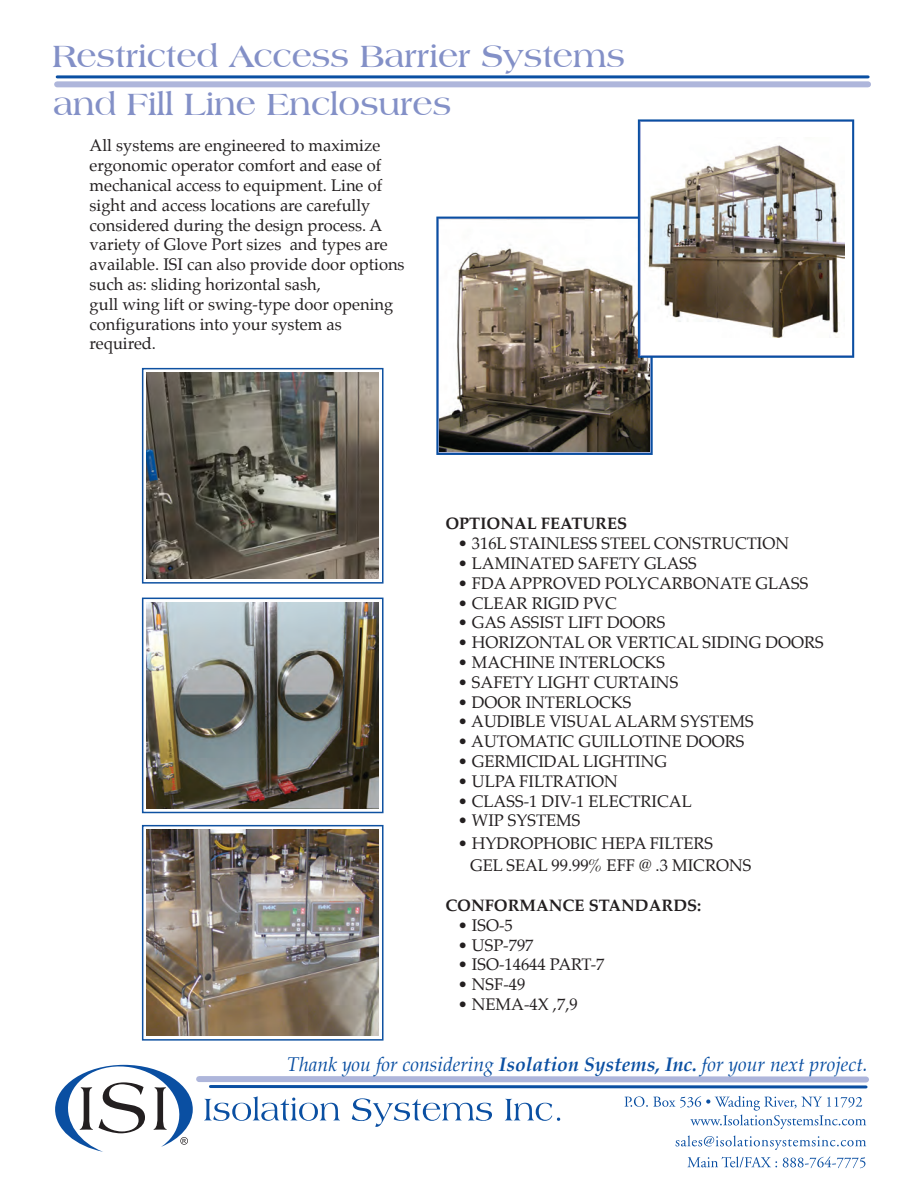
<style>
.page{position:relative;width:918px;height:1188px;background:#fff}
.page>*{position:absolute;margin:0;border:0;box-sizing:border-box;transform-origin:0 0}
.t1{font:700 33px/48.2px "Americana BT";color:#8390c7}
.t2{font:italic 19.5px "Palatino";color:#0a4fa2}
.t3{font:16.5px/19.8px "Palatino";color:#231f20}
.t4{font:700 16.5px "Palatino";color:#231f20}
.s1{font-weight:700}
</style>
<div class="page">
<hr style="left:57px;top:75px;width:811px;height:3px;background:#0a4fa2">
<div style="left:57px;top:81px;width:811px;height:6px;background:#aeb6db"></div>
<div style="left:199px;top:1076px;width:667px;height:7px;background:#aeb6db"></div>
<svg style="left:625px;top:1096px;width:241px;height:33px"></svg>
<svg style="left:676px;top:1135px;width:190px;height:15px"></svg>
<svg style="left:687px;top:1156px;width:90px;height:11px"></svg>
<svg style="left:783px;top:1157px;width:82px;height:11px"></svg>
<hr style="left:210px;top:1085px;width:656px;height:3px;background:#0a4fa2">
<svg style="left:204px;top:1096px;width:136px;height:25px"></svg>
<svg style="left:352px;top:1098px;width:140px;height:29px"></svg>
<svg style="left:505px;top:1099px;width:55px;height:22px"></svg>
<div style="left:436px;top:217px;width:217px;height:238px;border:6px solid #0a4fa2"></div>
<img style="left:439px;top:220px;width:211px;height:232px">
<div style="left:638px;top:119px;width:216px;height:239px;border:6px solid #0a4fa2"></div>
<div style="left:641px;top:122px;width:210px;height:233px;background:#fff"></div>
<img style="left:147px;top:830px;width:231px;height:206px">
<img style="left:147px;top:602px;width:231px;height:206px">
<img style="left:147px;top:373px;width:232px;height:206px">
<div style="left:142px;top:368px;width:242px;height:216px;border:2px solid #0e51a1"></div>
<div style="left:142px;top:598px;width:242px;height:215px;border:2px solid #0e51a1"></div>
<div style="left:142px;top:825px;width:242px;height:216px;border:2px solid #0e51a1"></div>
<img style="left:647px;top:145px;width:197px;height:193px">
<svg style="left:55px;top:1064px;width:138px;height:88px"></svg>
<h1 class="t1" style="left:52px;top:31px;width:574px">Restricted Access Barrier Systems and Fill Line Enclosures</h1>
<p class="t3" style="left:90px;top:136px;width:316px">All systems are engineered to maximize ergonomic operator comfort and ease of mechanical access to equipment. Line of sight and access locations are carefully considered during the design process. A variety of Glove Port sizes and types are available. ISI can also provide door options such as: sliding horizontal sash,<br>gull wing lift or swing-type door opening configurations into your system as required.</p>
<p class="t4" style="left:445px;top:510px;width:183px">OPTIONAL FEATURES</p>
<p class="t3" style="left:458px;top:534px;width:333px">• 316L STAINLESS STEEL CONSTRUCTION</p>
<p class="t3" style="left:458px;top:553px;width:241px">• LAMINATED SAFETY GLASS</p>
<p class="t3" style="left:458px;top:573px;width:352px">• FDA APPROVED POLYCARBONATE GLASS</p>
<p class="t3" style="left:458px;top:593px;width:161px">• CLEAR RIGID PVC</p>
<p class="t3" style="left:458px;top:613px;width:209px">• GAS ASSIST LIFT DOORS</p>
<p class="t3" style="left:458px;top:633px;width:368px">• HORIZONTAL OR VERTICAL SIDING DOORS</p>
<p class="t3" style="left:458px;top:652px;width:209px">• MACHINE INTERLOCKS</p>
<p class="t3" style="left:458px;top:672px;width:222px">• SAFETY LIGHT CURTAINS</p>
<p class="t3" style="left:458px;top:692px;width:175px">• DOOR INTERLOCKS</p>
<p class="t3" style="left:458px;top:712px;width:297px">• AUDIBLE VISUAL ALARM SYSTEMS</p>
<p class="t3" style="left:458px;top:732px;width:288px">• AUTOMATIC GUILLOTINE DOORS</p>
<p class="t3" style="left:458px;top:751px;width:211px">• GERMICIDAL LIGHTING</p>
<p class="t3" style="left:458px;top:771px;width:162px">• ULPA FILTRATION</p>
<p class="t3" style="left:458px;top:791px;width:236px">• CLASS-1 DIV-1 ELECTRICAL</p>
<p class="t3" style="left:458px;top:811px;width:124px">• WIP SYSTEMS</p>
<p class="t3" style="left:470px;top:832px;width:283px;line-height:22.5px;text-indent:-12px">• HYDROPHOBIC HEPA FILTERS<br>GEL SEAL 99.99% EFF @ .3 MICRONS</p>
<p class="t4" style="left:445px;top:891px;width:258px">CONFORMANCE STANDARDS:</p>
<p class="t3" style="left:458px;top:915px;width:57px">• ISO-5</p>
<p class="t3" style="left:458px;top:935px;width:77px">• USP-797</p>
<p class="t3" style="left:458px;top:955px;width:148px">• ISO-14644 PART-7</p>
<p class="t3" style="left:458px;top:975px;width:69px">• NSF-49</p>
<p class="t3" style="left:458px;top:994px;width:121px">• NEMA-4X ,7,9</p>
<p class="t2" style="left:287px;top:1048px;width:582px">Thank you for considering <span class="s1">Isolation Systems, Inc.</span> for your next project.</p>
</div>
